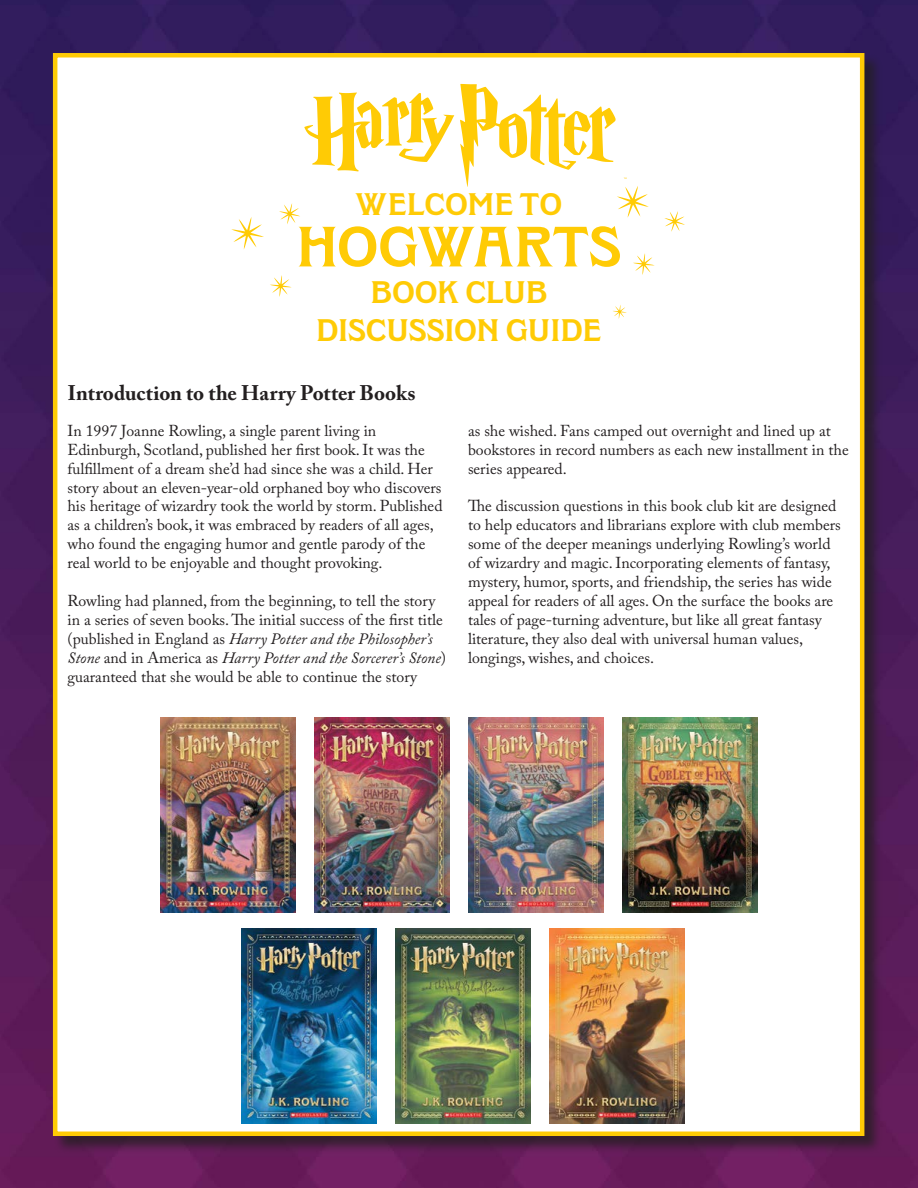
<style>
.page{position:relative;width:918px;height:1188px;background:#fff}
.page>*{position:absolute;margin:0;border:0;box-sizing:border-box;transform-origin:0 0}
.t1{font:600 56.1px "Clockmaker";letter-spacing:-.01em;color:#ffcb05}
.t2{font:600 30.9px/37px "Clockmaker";letter-spacing:-.005em;color:#ffcb05;text-align:center}
.t3{font:700 21px "Adobe Caslon Pro";color:#231f20}
.t4{font:15.75px/18.9px "Adobe Caslon Pro";color:#231f20}
.s1{font-style:italic}
</style>
<div class="page">
<img style="left:0;top:0;width:918px;height:1188px">
<div style="left:54px;top:54px;width:829px;height:1100px;background:#231f20;opacity:.75"></div>
<div style="left:53px;top:53px;width:811px;height:1083px;background:#fff;border:4px solid #ffcb05"></div>
<svg style="left:304px;top:93px;width:150px;height:78px"></svg>
<img style="left:161px;top:717px;width:134px;height:196px">
<img style="left:315px;top:717px;width:134px;height:196px">
<img style="left:469px;top:717px;width:134px;height:196px">
<img style="left:623px;top:717px;width:134px;height:196px">
<img style="left:242px;top:928px;width:134px;height:196px">
<img style="left:396px;top:928px;width:134px;height:196px">
<img style="left:550px;top:928px;width:134px;height:196px">
<svg style="left:270px;top:275px;width:22px;height:22px"></svg>
<svg style="left:460px;top:84px;width:189px;height:134px"></svg>
<svg style="left:664px;top:211px;width:21px;height:21px"></svg>
<svg style="left:231px;top:217px;width:33px;height:33px"></svg>
<svg style="left:279px;top:203px;width:21px;height:21px"></svg>
<svg style="left:613px;top:305px;width:14px;height:14px"></svg>
<svg style="left:633px;top:253px;width:22px;height:22px"></svg>
<h2 class="t2" style="left:356px;top:186px;width:208px">WELCOME TO</h2>
<h1 class="t1" style="left:296px;top:209px;width:327px">HOGWARTS</h1>
<h2 class="t2" style="left:316px;top:274px;width:287px">BOOK CLUB<br>DISCUSSION GUIDE</h2>
<h3 class="t3" style="left:68px;top:381px;width:350px">Introduction to the Harry Potter Books</h3>
<p class="t4" style="left:68px;top:421px;width:377px">In 1997 Joanne Rowling, a single parent living in Edinburgh, Scotland, published her first book. It was the fulfillment of a dream she’d had since she was a child. Her story about an eleven-year-old orphaned boy who discovers his heritage of wizardry took the world by storm. Published as a children’s book, it was embraced by readers of all ages, who found the engaging humor and gentle parody of the real world to be enjoyable and thought provoking.</p>
<p class="t4" style="left:68px;top:591px;width:380px">Rowling had planned, from the beginning, to tell the story in a series of seven books. The initial success of the first title (published in England as <span class="s1">Harry Potter and the Philosopher’s Stone</span> and in America as <span class="s1">Harry Potter and the Sorcerer’s Stone</span>) guaranteed that she would be able to continue the story</p>
<p class="t4" style="left:468px;top:421px;width:382px">as she wished. Fans camped out overnight and lined up at bookstores in record numbers as each new installment in the series appeared.</p>
<p class="t4" style="left:468px;top:497px;width:374px">The discussion questions in this book club kit are designed to help educators and librarians explore with club members some of the deeper meanings underlying Rowling’s world of wizardry and magic. Incorporating elements of fantasy, mystery, humor, sports, and friendship, the series has wide appeal for readers of all ages. On the surface the books are tales of page-turning adventure, but like all great fantasy literature, they also deal with universal human values, longings, wishes, and choices.</p>
</div>
